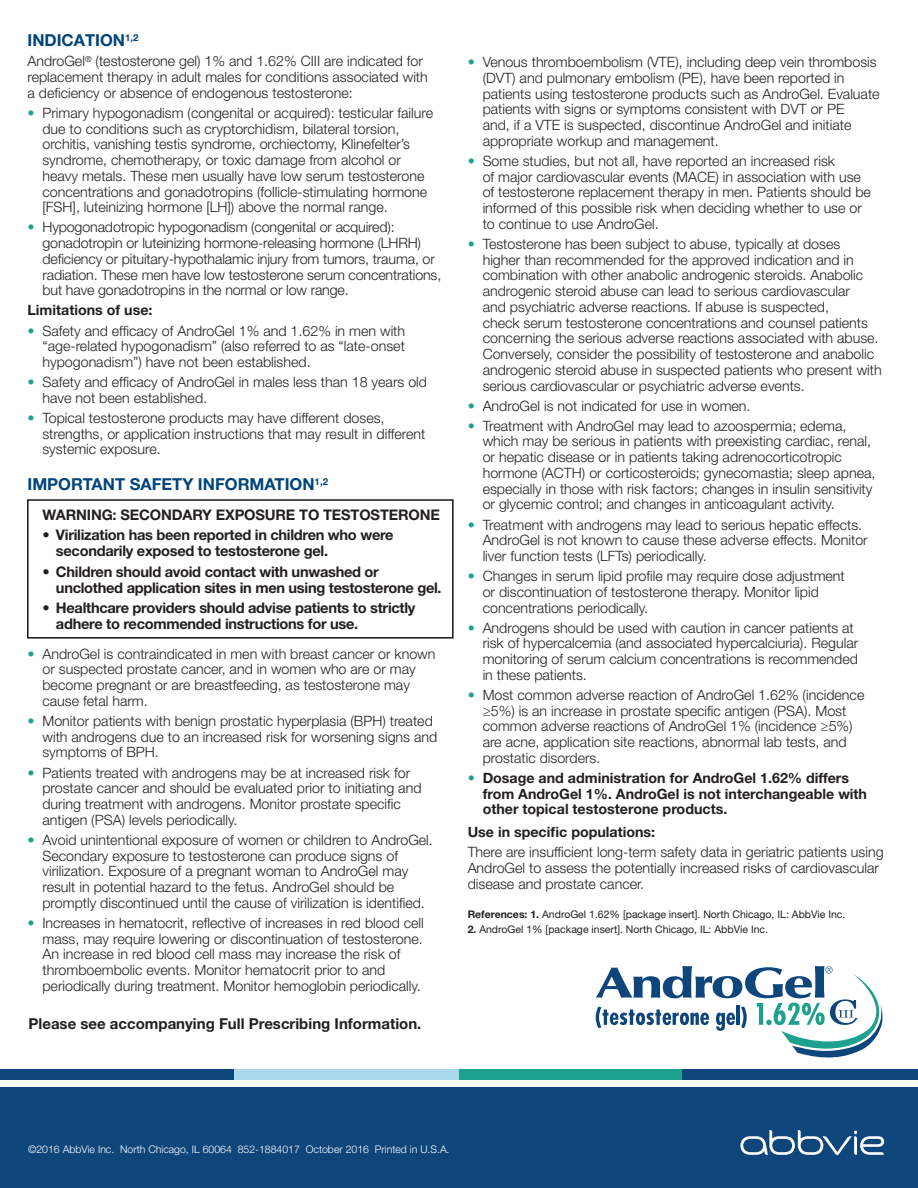
<style>
.page{position:relative;width:918px;height:1188px;background:#fff}
.page>*{position:absolute;margin:0;border:0;box-sizing:border-box;transform-origin:0 0}
.t1{font:700 16.5px "Helvetica Neue LT Std";color:#00447b}
.t2{font:700 15px "Helvetica Neue LT Std";color:#231f20}
.t3{font:700 14.7px/16.2px "Helvetica Neue LT Std";letter-spacing:-.02em;color:#231f20}
.t4{font:300 14.25px/15.8px "Helvetica Neue LT Std";color:#231f20}
.t5{font:700 14.25px/15.8px "Helvetica Neue LT Std";color:#231f20}
.t6{font:10.5px "Helvetica Neue LT Std";color:#231f20}
.t7{font:300 10.5px "Helvetica Neue LT Std";color:#fff}
.s1{color:#1da18e}
.s2{font-weight:300;color:#1da18e}
.s3{font-weight:700}
</style>
<div class="page">
<div style="left:0;top:1087px;width:918px;height:101px;background:#0e457a"></div>
<svg style="left:740px;top:1130px;width:144px;height:25px"></svg>
<div style="left:0;top:1069px;width:237px;height:11px;background:#0e457a"></div>
<div style="left:234px;top:1069px;width:225px;height:11px;background:#aad8ec"></div>
<div style="left:459px;top:1069px;width:224px;height:11px;background:#1da18e"></div>
<div style="left:682px;top:1069px;width:236px;height:11px;background:#0e457a"></div>
<svg style="left:596px;top:966px;width:287px;height:92px"></svg>
<div style="left:27px;top:499px;width:427px;height:140px;border:2px solid #231f20"></div>
<p class="t1" style="left:27px;top:30px;width:113px">INDICATION<sup>1,2</sup></p>
<p class="t4" style="left:27px;top:53px;width:402px">AndroGel<sup>®</sup> (testosterone gel) 1% and 1.62% CIII are indicated for replacement therapy in adult males for conditions associated with a deficiency or absence of endogenous testosterone:</p>
<p class="t4" style="left:42px;top:105px;width:392px;text-indent:-15px"><span class="s1">•</span> Primary hypogonadism (congenital or acquired): testicular failure due to conditions such as cryptorchidism, bilateral torsion, orchitis, vanishing testis syndrome, orchiectomy, Klinefelter’s syndrome, chemotherapy, or toxic damage from alcohol or heavy metals. These men usually have low serum testosterone concentrations and gonadotropins (follicle-stimulating hormone [FSH], luteinizing hormone [LH]) above the normal range.</p>
<p class="t4" style="left:42px;top:219px;width:400px;text-indent:-15px"><span class="s1">•</span> Hypogonadotropic hypogonadism (congenital or acquired): gonadotropin or luteinizing hormone-releasing hormone (LHRH) deficiency or pituitary-hypothalamic injury from tumors, trauma, or radiation. These men have low testosterone serum concentrations, but have gonadotropins in the normal or low range.</p>
<p class="t5" style="left:27px;top:302px;width:127px">Limitations of use:</p>
<p class="t4" style="left:42px;top:322px;width:364px;text-align:justify;text-indent:-15px"><span class="s1">•</span> Safety and efficacy of AndroGel 1% and 1.62% in men with “age-related hypogonadism” (also referred to as “late-onset hypogonadism”) have not been established.</p>
<p class="t4" style="left:42px;top:374px;width:386px;text-indent:-15px"><span class="s1">•</span> Safety and efficacy of AndroGel in males less than 18 years old have not been established.</p>
<p class="t4" style="left:42px;top:410px;width:384px;text-indent:-15px"><span class="s1">•</span> Topical testosterone products may have different doses, strengths, or application instructions that may result in different systemic exposure.</p>
<p class="t1" style="left:27px;top:474px;width:302px">IMPORTANT SAFETY INFORMATION<sup>1,2</sup></p>
<p class="t3" style="left:42px;top:506px;width:399px">WARNING: SECONDARY EXPOSURE TO TESTOSTERONE</p>
<p class="t3" style="left:56px;top:526px;width:339px;text-indent:-13px">• Virilization has been reported in children who were secondarily exposed to testosterone gel.</p>
<p class="t3" style="left:56px;top:563px;width:387px;text-indent:-13px">• Children should avoid contact with unwashed or unclothed application sites in men using testosterone gel.</p>
<p class="t3" style="left:56px;top:600px;width:361px;text-indent:-13px">• Healthcare providers should advise patients to strictly adhere to recommended instructions for use.</p>
<p class="t4" style="left:42px;top:645px;width:395px;text-indent:-15px"><span class="s1">•</span> AndroGel is contraindicated in men with breast cancer or known or suspected prostate cancer, and in women who are or may become pregnant or are breastfeeding, as testosterone may cause fetal harm.</p>
<p class="t4" style="left:42px;top:713px;width:396px;text-indent:-15px"><span class="s1">•</span> Monitor patients with benign prostatic hyperplasia (BPH) treated with androgens due to an increased risk for worsening signs and symptoms of BPH.</p>
<p class="t4" style="left:42px;top:764px;width:381px;text-indent:-15px"><span class="s1">•</span> Patients treated with androgens may be at increased risk for prostate cancer and should be evaluated prior to initiating and during treatment with androgens. Monitor prostate specific antigen (PSA) levels periodically.</p>
<p class="t4" style="left:42px;top:832px;width:392px;text-indent:-15px"><span class="s1">•</span> Avoid unintentional exposure of women or children to AndroGel.<br>Secondary exposure to testosterone can produce signs of virilization. Exposure of a pregnant woman to AndroGel may result in potential hazard to the fetus. AndroGel should be promptly discontinued until the cause of virilization is identified.</p>
<p class="t4" style="left:42px;top:915px;width:383px;text-indent:-15px"><span class="s1">•</span> Increases in hematocrit, reflective of increases in red blood cell mass, may require lowering or discontinuation of testosterone.<br>An increase in red blood cell mass may increase the risk of thromboembolic events. Monitor hematocrit prior to and periodically during treatment. Monitor hemoglobin periodically.</p>
<p class="t2" style="left:29px;top:1015px;width:394px">Please see accompanying Full Prescribing Information.</p>
<p class="t4" style="left:483px;top:54px;width:398px;text-indent:-15px"><span class="s1">•</span> Venous thromboembolism (VTE), including deep vein thrombosis (DVT) and pulmonary embolism (PE), have been reported in patients using testosterone products such as AndroGel. Evaluate patients with signs or symptoms consistent with DVT or PE<br>and, if a VTE is suspected, discontinue AndroGel and initiate appropriate workup and management.</p>
<p class="t4" style="left:483px;top:153px;width:390px;text-indent:-15px"><span class="s1">•</span> Some studies, but not all, have reported an increased risk<br>of major cardiovascular events (MACE) in association with use of testosterone replacement therapy in men. Patients should be informed of this possible risk when deciding whether to use or to continue to use AndroGel.</p>
<p class="t4" style="left:483px;top:236px;width:401px;text-indent:-15px"><span class="s1">•</span> Testosterone has been subject to abuse, typically at doses<br>higher than recommended for the approved indication and in combination with other anabolic androgenic steroids. Anabolic androgenic steroid abuse can lead to serious cardiovascular<br>and psychiatric adverse reactions. If abuse is suspected,<br>check serum testosterone concentrations and counsel patients concerning the serious adverse reactions associated with abuse.<br>Conversely, consider the possibility of testosterone and anabolic androgenic steroid abuse in suspected patients who present with serious cardiovascular or psychiatric adverse events.</p>
<p class="t4" style="left:468px;top:397px;width:284px"><span class="s1">•</span> AndroGel is not indicated for use in women.</p>
<p class="t4" style="left:483px;top:417px;width:394px;text-indent:-15px"><span class="s1">•</span> Treatment with AndroGel may lead to azoospermia; edema, which may be serious in patients with preexisting cardiac, renal, or hepatic disease or in patients taking adrenocorticotropic hormone (ACTH) or corticosteroids; gynecomastia; sleep apnea, especially in those with risk factors; changes in insulin sensitivity or glycemic control; and changes in anticoagulant activity.</p>
<p class="t4" style="left:483px;top:516px;width:387px;text-indent:-15px"><span class="s1">•</span> Treatment with androgens may lead to serious hepatic effects.<br>AndroGel is not known to cause these adverse effects. Monitor liver function tests (LFTs) periodically.</p>
<p class="t4" style="left:483px;top:568px;width:364px;text-indent:-15px"><span class="s1">•</span> Changes in serum lipid profile may require dose adjustment or discontinuation of testosterone therapy. Monitor lipid concentrations periodically.</p>
<p class="t4" style="left:483px;top:619px;width:377px;text-indent:-15px"><span class="s1">•</span> Androgens should be used with caution in cancer patients at risk of hypercalcemia (and associated hypercalciuria). Regular monitoring of serum calcium concentrations is recommended in these patients.</p>
<p class="t4" style="left:483px;top:687px;width:383px;text-indent:-15px"><span class="s1">•</span> Most common adverse reaction of AndroGel 1.62% (incidence ≥5%) is an increase in prostate specific antigen (PSA). Most common adverse reactions of AndroGel 1% (incidence ≥5%) are acne, application site reactions, abnormal lab tests, and prostatic disorders.</p>
<p class="t5" style="left:483px;top:770px;width:386px;text-indent:-15px"><span class="s2">•</span> Dosage and administration for AndroGel 1.62% differs from AndroGel 1%. AndroGel is not interchangeable with other topical testosterone products.</p>
<p class="t5" style="left:468px;top:824px;width:189px">Use in specific populations:</p>
<p class="t4" style="left:468px;top:844px;width:417px">There are insufficient long-term safety data in geriatric patients using<br>AndroGel to assess the potentially increased risks of cardiovascular disease and prostate cancer.</p>
<p class="t6" style="left:468px;top:908px;width:379px"><span class="s3">References: 1.</span> AndroGel 1.62% [package insert]. North Chicago, IL: AbbVie Inc.</p>
<p class="t6" style="left:468px;top:923px;width:302px"><span class="s3">2.</span> AndroGel 1% [package insert]. North Chicago, IL: AbbVie Inc.</p>
<p class="t7" style="left:28px;top:1143px;width:423px">©2016 AbbVie Inc. North Chicago, IL 60064 852-1884017 October 2016 Printed in U.S.A.</p>
</div>
